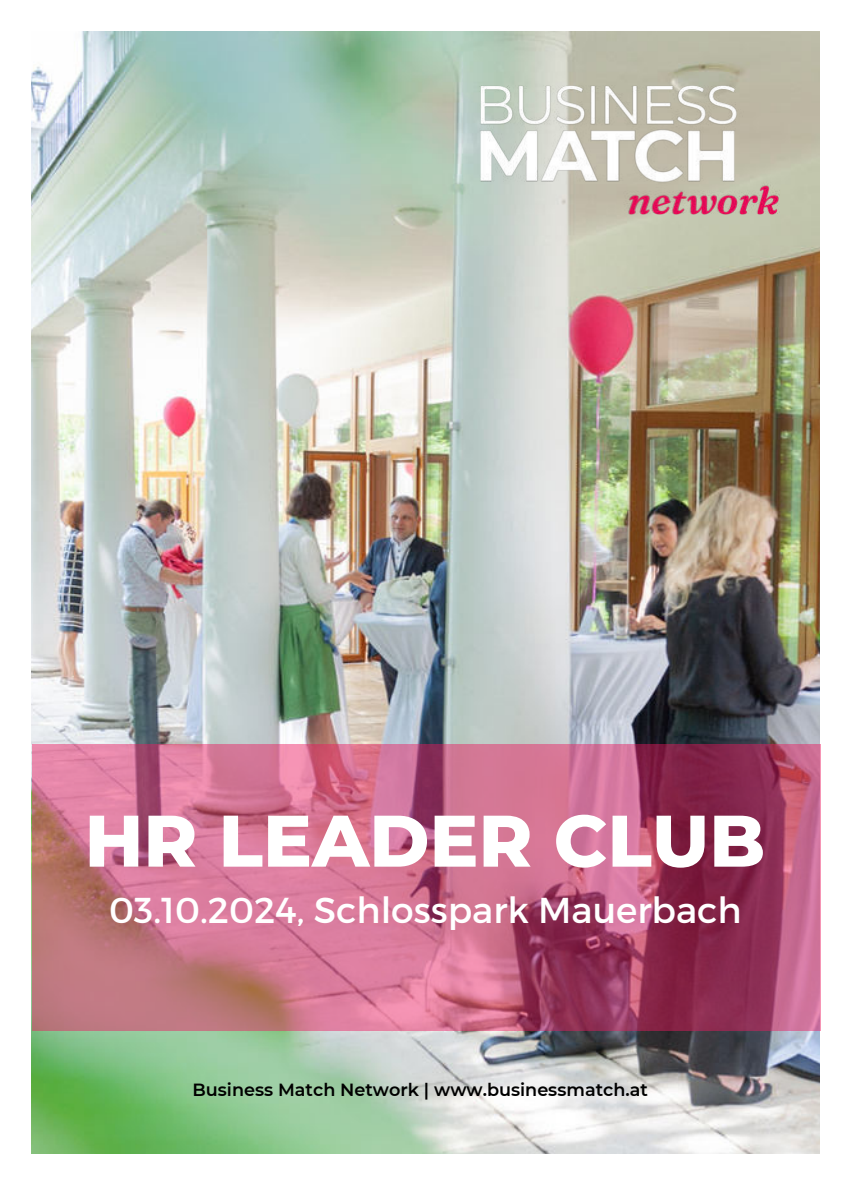
<style>
.page{position:relative;width:851px;height:1191px;background:#fff}
.page>*{position:absolute;margin:0;border:0;box-sizing:border-box;transform-origin:0 0}
.t1{font:800 72.8px "Montserrat";color:#fff}
.t2{font:36px "Montserrat";color:#fff}
.t3{font:600 17.6px "Montserrat";color:#000}
</style>
<div class="page">
<img style="left:32px;top:31px;width:787px;height:1122px">
<svg style="left:32px;top:744px;width:788px;height:287px"></svg>
<img style="left:479px;top:85px;width:300px;height:129px">
<h1 class="t1" style="left:85px;top:787px;width:681px">HR LEADER CLUB</h1>
<h2 class="t2" style="left:109px;top:888px;width:633px">03.10.2024, Schlosspark Mauerbach</h2>
<p class="t3" style="left:192px;top:1077px;width:456px">Business Match Network | www.businessmatch.at</p>
</div>
